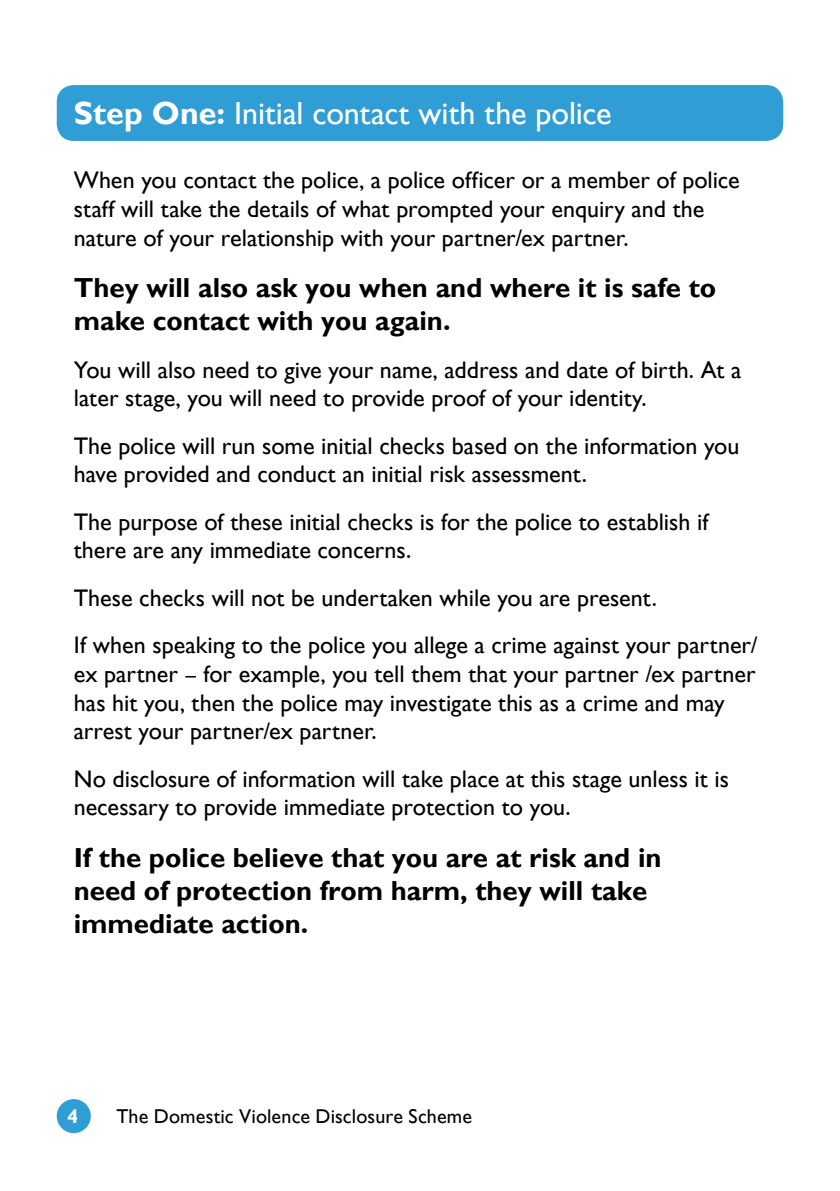
<style>
.page{position:relative;width:840px;height:1191px;background:#fff}
.page>*{position:absolute;margin:0;border:0;box-sizing:border-box;transform-origin:0 0}
.t1{font:32px "Gill Sans";color:#fff}
.t2{font:700 27.6px/33px "Gill Sans";color:#000}
.t3{font:24px/28.8px "Gill Sans";color:#000}
.t4{font:20px "Gill Sans";letter-spacing:.005em;color:#000}
.t5{font:700 20px "Gill Sans";color:#fff}
.s1{font-weight:700}
</style>
<div class="page">
<div style="left:57px;top:1099px;width:34px;height:34px;background:#309ed5;border-radius:50%"></div>
<div style="left:57px;top:85px;width:725px;height:56px;background:#309ed5;border-radius:17px"></div>
<h1 class="t1" style="left:74px;top:94px;width:539px"><span class="s1">Step One:</span> Initial contact with the police</h1>
<p class="t3" style="left:74px;top:166px;width:667px">When you contact the police, a police officer or a member of police staff will take the details of what prompted your enquiry and the nature of your relationship with your partner/ex partner.</p>
<p class="t2" style="left:74px;top:271px;width:643px">They will also ask you when and where it is safe to make contact with you again.</p>
<p class="t3" style="left:74px;top:355px;width:669px">You will also need to give your name, address and date of birth. At a later stage, you will need to provide proof of your identity.</p>
<p class="t3" style="left:74px;top:431px;width:666px">The police will run some initial checks based on the information you have provided and conduct an initial risk assessment.</p>
<p class="t3" style="left:74px;top:507px;width:635px">The purpose of these initial checks is for the police to establish if there are any immediate concerns.</p>
<p class="t3" style="left:74px;top:574px;width:684px;line-height:47.2px">These checks will not be undertaken while you are present.<br>If when speaking to the police you allege a crime against your partner/</p>
<p class="t3" style="left:74px;top:659px;width:682px">ex partner – for example, you tell them that your partner /ex partner has hit you, then the police may investigate this as a crime and may arrest your partner/ex partner.</p>
<p class="t3" style="left:74px;top:764px;width:656px">No disclosure of information will take place at this stage unless it is necessary to provide immediate protection to you.</p>
<p class="t2" style="left:74px;top:841px;width:589px">If the police believe that you are at risk and in need of protection from harm, they will take immediate action.</p>
<p class="t5" style="left:67px;top:1104px;width:13px">4</p>
<p class="t4" style="left:116px;top:1104px;width:357px">The Domestic Violence Disclosure Scheme</p>
</div>
